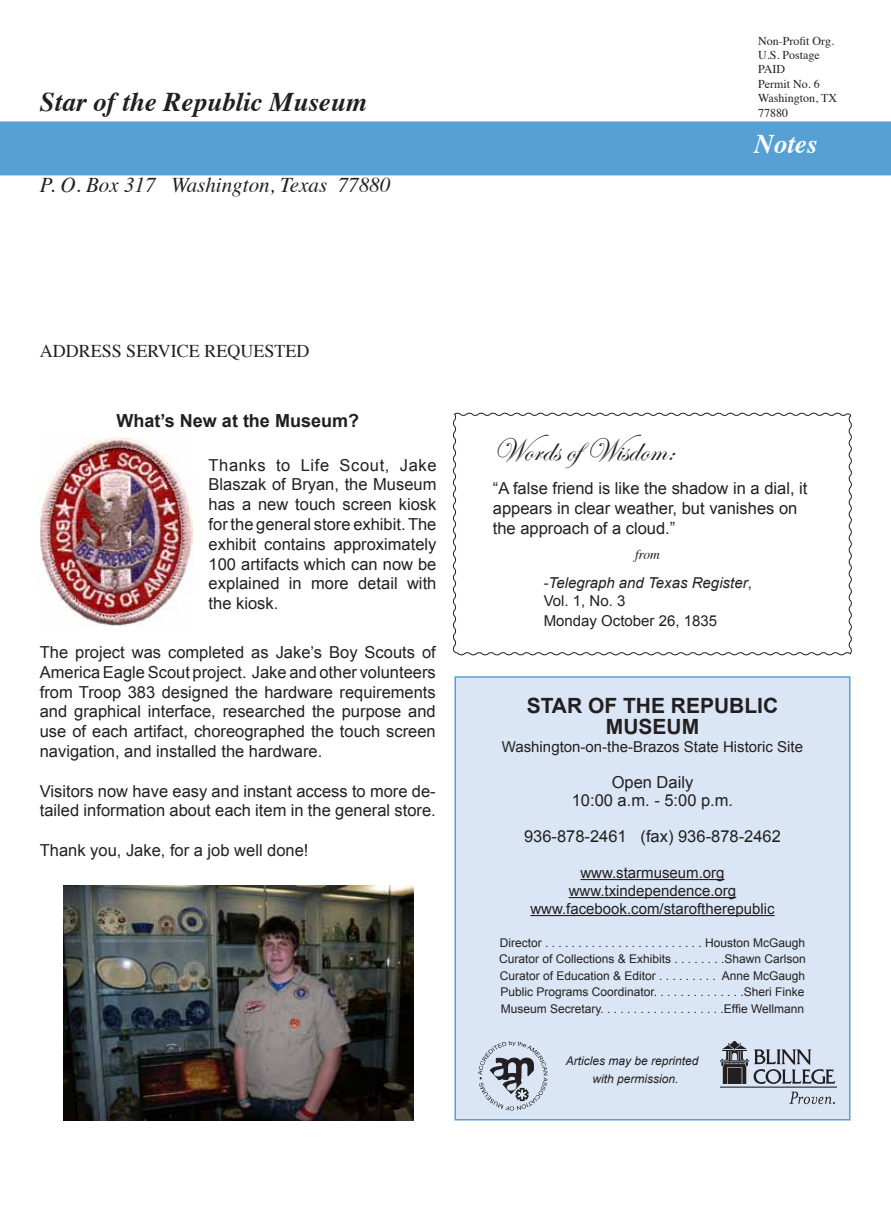
<style>
.page{position:relative;width:891px;height:1215px;background:#fff}
.page>*{position:absolute;margin:0;border:0;box-sizing:border-box;transform-origin:0 0}
.t1{font:33px "Edwardian Script ITC";color:#231f20}
.t2{font:italic 700 27px "Times";color:#231f20}
.t3{font:italic 700 27px "Times";color:#fff}
.t4{font:italic 21px "Times";color:#231f20}
.t5{font:700 21px/21px "Arial";color:#231f20;text-align:center}
.t6{font:18px "Times";color:#231f20}
.t7{font:700 18px "Arial";color:#231f20}
.t8{font:16.5px/19.8px "Arial";color:#231f20;text-align:justify}
.t9{font:15px/18px "Arial";color:#231f20;text-align:center}
.t10{font:italic 15px/18px "Arial";color:#231f20}
.t11{font:italic 13.5px "Times";color:#231f20}
.t12{font:12px/16.5px "Arial";color:#231f20;text-align:justify}
.t13{font:12px/14.4px "Times";color:#231f20}
.t14{font:italic 12px/18px "Arial";color:#231f20;text-align:center}
.s1{font-style:normal}
</style>
<div class="page">
<div style="left:454px;top:676px;width:396px;height:444px;background:#dae6f5;border:2px solid #56a0d4"></div>
<hr style="left:580px;top:879px;width:145px;height:1px;background:#231f20">
<hr style="left:569px;top:897px;width:167px;height:1px;background:#231f20">
<hr style="left:530px;top:915px;width:245px;height:1px;background:#231f20">
<div style="left:0;top:121px;width:891px;height:54px;background:#56a0d4"></div>
<svg style="left:478px;top:1041px;width:70px;height:70px"></svg>
<svg style="left:720px;top:1041px;width:115px;height:43px"></svg>
<hr style="left:720px;top:1087px;width:117px;height:1px;background:#231f20">
<svg style="left:789px;top:1092px;width:46px;height:12px"></svg>
<img style="left:40px;top:438px;width:152px;height:188px">
<svg style="left:452px;top:412px;width:400px;height:244px"></svg>
<img style="left:63px;top:886px;width:351px;height:234px">
<h2 class="t2" style="left:40px;top:77px;width:329px">Star of the Republic Museum</h2>
<p class="t4" style="left:40px;top:166px;width:352px">P. O. Box 317 Washington, Texas 77880</p>
<p class="t13" style="left:758px;top:32px;width:80px">Non-Profit Org.<br>U.S. Postage<br>PAID<br>Permit No. 6<br>Washington, TX<br>77880</p>
<h2 class="t3" style="left:754px;top:119px;width:64px">Notes</h2>
<p class="t6" style="left:40px;top:334px;width:271px">ADDRESS SERVICE REQUESTED</p>
<p class="t7" style="left:117px;top:409px;width:244px">What’s New at the Museum?</p>
<p class="t8" style="left:209px;top:455px;width:229px">Thanks to Life Scout, Jake Blaszak of Bryan, the Museum has a new touch screen kiosk for the general store exhibit. The exhibit contains approximately 100 artifacts which can now be explained in more detail with the kiosk.</p>
<p class="t8" style="left:40px;top:642px;width:397px">The project was completed as Jake’s Boy Scouts of America Eagle Scout project. Jake and other volunteers from Troop 383 designed the hardware requirements and graphical interface, researched the purpose and use of each artifact, choreographed the touch screen navigation, and installed the hardware.</p>
<p class="t8" style="left:40px;top:781px;width:397px">Visitors now have easy and instant access to more de&shy;tailed information about each item in the general store.</p>
<p class="t8" style="left:40px;top:840px;width:270px">Thank you, Jake, for a job well done!</p>
<h1 class="t1" style="left:493px;top:432px;width:183px">Words ofWisdom:</h1>
<p class="t8" style="left:493px;top:479px;width:316px;text-align:left">“A false friend is like the shadow in a dial, it appears in clear weather, but vanishes on the approach of a cloud.”</p>
<p class="t11" style="left:635px;top:542px;width:27px">from</p>
<p class="t10" style="left:544px;top:574px;width:210px"><span class="s1">-</span>Telegraph and Texas Register<span class="s1">,<br>Vol. 1, No. 3</span></p>
<p class="t9" style="left:544px;top:612px;width:175px">Monday October 26, 1835</p>
<p class="t5" style="left:527px;top:696px;width:253px">STAR OF THE REPUBLIC<br>MUSEUM</p>
<p class="t9" style="left:502px;top:738px;width:303px">Washington-on-the-Brazos State Historic Site</p>
<p class="t8" style="left:572px;top:773px;width:163px;line-height:18px;text-align:center">Open Daily<br>10:00 a.m. - 5:00 p.m.</p>
<p class="t8" style="left:524px;top:826px;width:258px">936-878-2461 (fax) 936-878-2462</p>
<p class="t9" style="left:530px;top:864px;width:246px">www.starmuseum.org www.txindependence.org www.facebook.com/staroftherepublic</p>
<p class="t12" style="left:499px;top:935px;width:308px">Director . . . . . . . . . . . . . . . . . . . . . . . . Houston McGaugh Curator of Collections &amp; Exhibits . . . . . . . .Shawn Carlson Curator of Education &amp; Editor . . . . . . . . . Anne McGaugh Public Programs Coordinator. . . . . . . . . . . . . .Sheri Finke Museum Secretary. . . . . . . . . . . . . . . . . . .Effie Wellmann</p>
<p class="t14" style="left:566px;top:1052px;width:134px">Articles may be reprinted with permission.</p>
</div>
